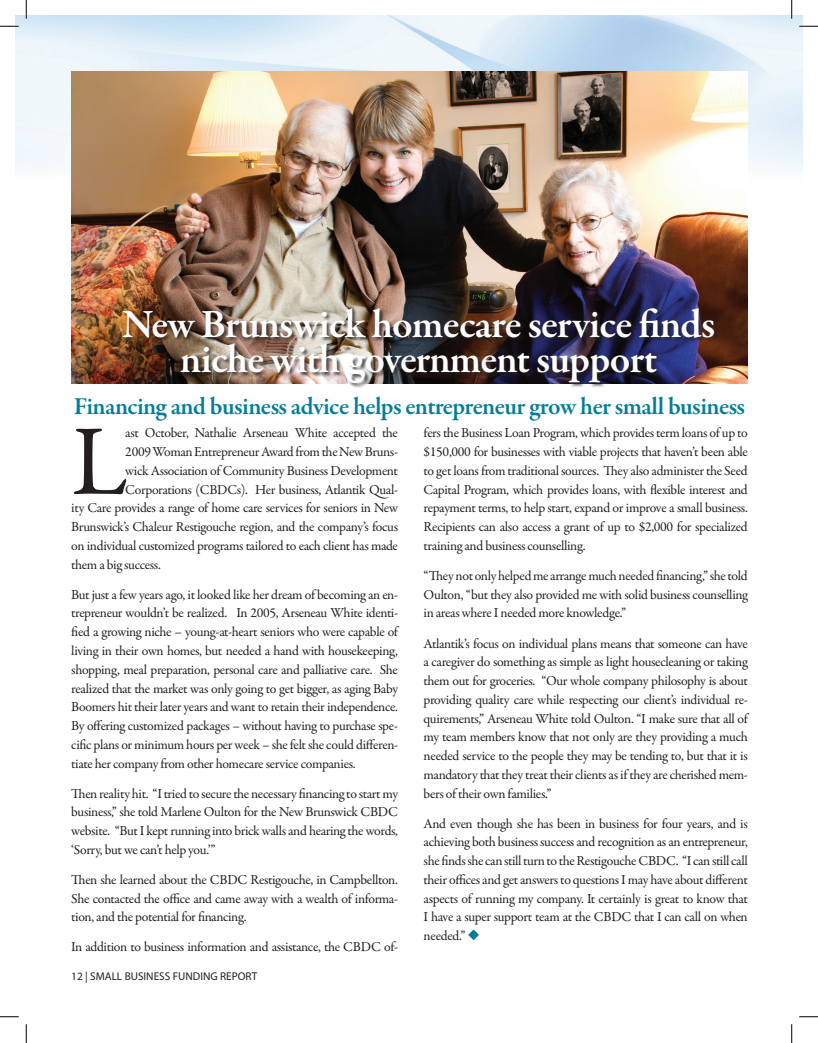
<style>
.page{position:relative;width:818px;height:1043px;background:#fff}
.page>*{position:absolute;margin:0;border:0;box-sizing:border-box;transform-origin:0 0}
.t1{font:100.5px "Garamond Premr Pro";color:#231f20}
.t2{font:600 40.75px/35px "Garamond Premr Pro";letter-spacing:-.025em;color:#fff;text-align:center}
.t3{font:600 24.75px "Garamond Premr Pro";letter-spacing:-.025em;color:#047d96}
.t4{font:13.75px/18.8px "Garamond Premr Pro";letter-spacing:-.025em;color:#231f20;text-align:justify}
.t5{font:11.25px "Myriad Pro";color:#231f20}
.s1{color:#047d96}
</style>
<div class="page">
<img style="left:15px;top:15px;width:787px;height:182px">
<img style="left:72px;top:72px;width:675px;height:311px">
<div style="left:122px;top:308px;width:596px;height:80px;background:#231f20;opacity:.75"></div>
<svg style="left:0;top:25px;width:19px;height:2px"></svg>
<svg style="left:799px;top:25px;width:19px;height:2px"></svg>
<svg style="left:0;top:1016px;width:19px;height:1px"></svg>
<svg style="left:799px;top:1016px;width:19px;height:1px"></svg>
<svg style="left:25px;top:0;width:2px;height:19px"></svg>
<svg style="left:25px;top:1024px;width:2px;height:18px"></svg>
<svg style="left:790px;top:0;width:2px;height:19px"></svg>
<svg style="left:791px;top:1024px;width:1px;height:18px"></svg>
<h2 class="t2" style="left:122px;top:308px;width:594px">New Brunswick homecare service finds niche with government support</h2>
<h3 class="t3" style="left:74px;top:391px;width:672px">Financing and business advice helps entrepreneur grow her small business</h3>
<p class="t4" style="left:423px;top:424px;width:326px">fers the Business Loan Program, which provides term loans of up to $150,000 for businesses with viable projects that haven’t been able to get loans from traditional sources. They also administer the Seed Capital Program, which provides loans, with flexible interest and repayment terms, to help start, expand or improve a small business.<br>Recipients can also access a grant of up to $2,000 for specialized training and business counselling.</p>
<p class="t4" style="left:423px;top:566px;width:326px">“They not only helped me arrange much needed financing,” she told Oulton, “but they also provided me with solid business counselling in areas where I needed more knowledge.”</p>
<p class="t4" style="left:423px;top:634px;width:326px">Atlantik’s focus on individual plans means that someone can have a caregiver do something as simple as light housecleaning or taking them out for groceries. “Our whole company philosophy is about providing quality care while respecting our client’s individual re&shy;quirements,” Arseneau White told Oulton. “I make sure that all of my team members know that not only are they providing a much needed service to the people they may be tending to, but that it is mandatory that they treat their clients as if they are cherished mem&shy;bers of their own families.”</p>
<p class="t4" style="left:423px;top:814px;width:326px">And even though she has been in business for four years, and is achieving both business success and recognition as an entrepreneur, she finds she can still turn to the Restigouche CBDC. “I can still call their offices and get answers to questions I may have about different aspects of running my company. It certainly is great to know that I have a super support team at the CBDC that I can call on when needed.” <span class="s1">◆</span></p>
<h1 class="t1" style="left:71px;top:401px;width:58px">L</h1>
<p class="t4" style="left:125px;top:424px;width:274px">ast October, Nathalie Arseneau White accepted the</p>
<p class="t4" style="left:125px;top:443px;width:274px">2009 Woman Entrepreneur Award from the New Bruns-</p>
<p class="t4" style="left:125px;top:461px;width:274px">wick Association of Community Business Development</p>
<p class="t4" style="left:125px;top:480px;width:274px">Corporations (CBDCs). Her business, Atlantik Qual-</p>
<p class="t4" style="left:71px;top:499px;width:328px">ity Care provides a range of home care services for seniors in New</p>
<p class="t4" style="left:71px;top:518px;width:328px">Brunswick’s Chaleur Restigouche region, and the company’s focus</p>
<p class="t4" style="left:71px;top:536px;width:328px">on individual customized programs tailored to each client has made</p>
<p class="t4" style="left:71px;top:555px;width:91px">them a big success.</p>
<p class="t4" style="left:71px;top:585px;width:328px">But just a few years ago, it looked like her dream of becoming an en&shy;trepreneur wouldn’t be realized. In 2005, Arseneau White identi&shy;fied a growing niche – young-at-heart seniors who were capable of living in their own homes, but needed a hand with housekeeping, shopping, meal preparation, personal care and palliative care. She realized that the market was only going to get bigger, as aging Baby Boomers hit their later years and want to retain their independence.<br>By offering customized packages – without having to purchase spe&shy;cific plans or minimum hours per week – she felt she could differen&shy;tiate her company from other homecare service companies.</p>
<p class="t4" style="left:71px;top:784px;width:328px">Then reality hit. “I tried to secure the necessary financing to start my business,” she told Marlene Oulton for the New Brunswick CBDC website. “But I kept running into brick walls and hearing the words, ‘Sorry, but we can’t help you.’”</p>
<p class="t4" style="left:71px;top:870px;width:328px">Then she learned about the CBDC Restigouche, in Campbellton.<br>She contacted the office and came away with a wealth of informa&shy;tion, and the potential for financing.</p>
<p class="t4" style="left:71px;top:938px;width:328px">In addition to business information and assistance, the CBDC of-</p>
<p class="t5" style="left:71px;top:969px;width:187px">12 | SMALL BUSINESS FUNDING REPORT</p>
</div>
